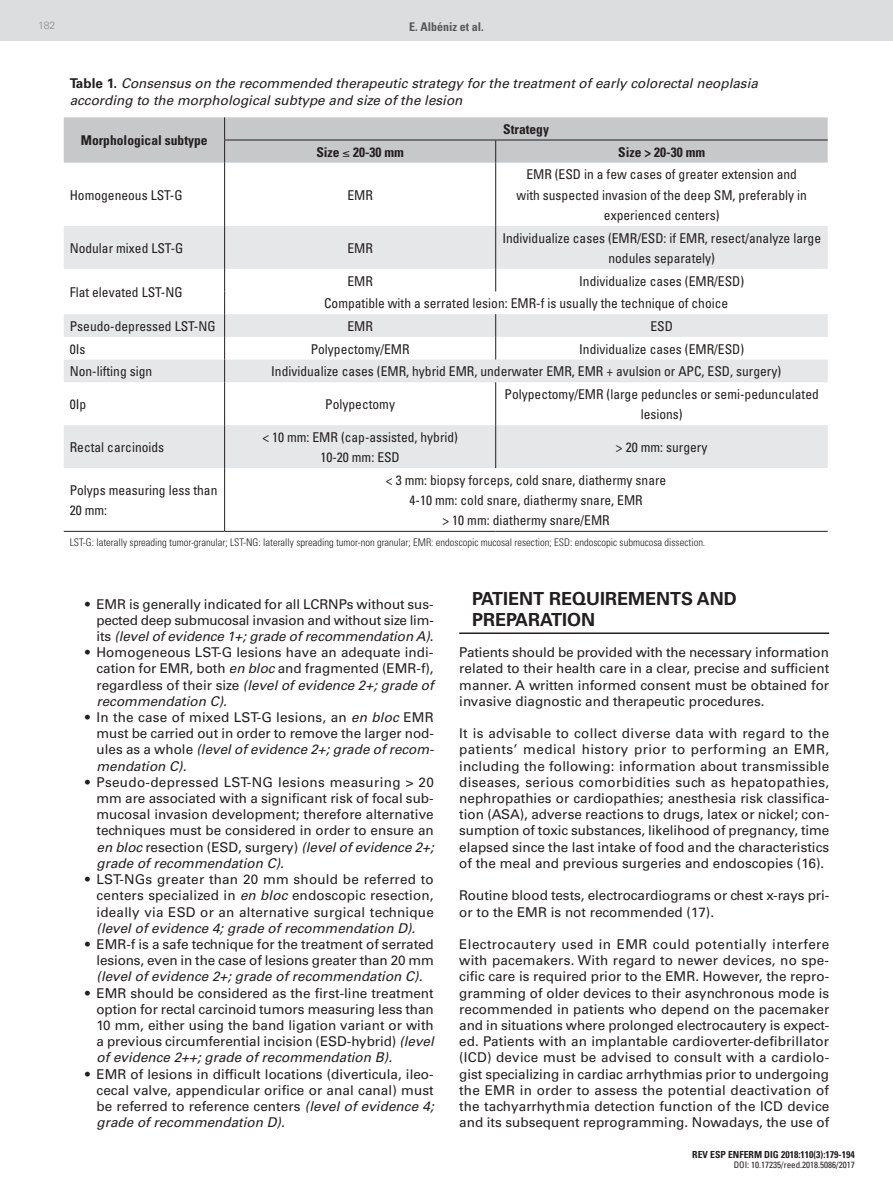
<style>
.page{position:relative;width:893px;height:1191px;background:#fff}
.page>*{position:absolute;margin:0;border:0;box-sizing:border-box;transform-origin:0 0}
.t1{font:700 18px/21px "Univers";color:#231f20}
.t2{font:13.5px/16.2px "Univers";color:#231f20;text-align:justify}
.t3{font:condensed 13.5px/20.2px "Univers";color:#231f20;text-align:center}
.t4{font:italic 13.5px/16.2px "Univers";color:#231f20}
.t5{font:700 condensed 13.5px "Univers";color:#231f20}
.t6{font:700 condensed 12px "Univers";color:#57585a}
.t7{font:300 condensed 10.5px "Univers";color:#231f20}
.t8{font:300 10.5px "Univers";color:#8a8c8f}
.t9{font:700 condensed 9.75px "Univers";color:#231f20}
.t10{font:condensed 9px "Univers";color:#231f20}
.s1{font-weight:700;font-style:normal}
.s2{font-style:italic}
</style>
<div class="page">
<div style="left:0;top:0;width:893px;height:40px;background:#dcdddf"></div>
<hr style="left:459px;top:632px;width:370px;height:2px;background:#231f20">
<svg style="left:64px;top:226px;width:764px;height:242px;fill:#e6e7e9"></svg>
<hr style="left:224px;top:163px;width:1px;height:63px;background:#231f20">
<hr style="left:224px;top:226px;width:1px;height:43px;background:#231f20">
<svg style="left:224px;top:269px;width:1px;height:113px"></svg>
<hr style="left:224px;top:382px;width:1px;height:43px;background:#231f20">
<hr style="left:224px;top:425px;width:1px;height:43px;background:#231f20">
<hr style="left:495px;top:163px;width:1px;height:63px;background:#231f20">
<hr style="left:495px;top:226px;width:1px;height:43px;background:#231f20">
<svg style="left:495px;top:269px;width:1px;height:22px"></svg>
<svg style="left:495px;top:314px;width:1px;height:45px"></svg>
<hr style="left:495px;top:382px;width:1px;height:43px;background:#231f20">
<hr style="left:495px;top:425px;width:1px;height:43px;background:#231f20">
<div style="left:64px;top:117px;width:764px;height:46px;background:#c7c8ca"></div>
<hr style="left:64px;top:531px;width:161px;height:1px;background:#231f20">
<hr style="left:225px;top:531px;width:271px;height:1px;background:#231f20">
<hr style="left:496px;top:531px;width:332px;height:1px;background:#231f20">
<hr style="left:224px;top:468px;width:1px;height:63px;background:#231f20">
<hr style="left:224px;top:140px;width:272px;height:1px;background:#231f20">
<hr style="left:496px;top:140px;width:332px;height:1px;background:#231f20">
<p class="t8" style="left:38px;top:19px;width:19px">182</p>
<p class="t6" style="left:409px;top:19px;width:76px">E. Albéniz et al.</p>
<p class="t4" style="left:70px;top:76px;width:690px"><span class="s1">Table 1.</span> Consensus on the recommended therapeutic strategy for the treatment of early colorectal neoplasia according to the morphological subtype and size of the lesion</p>
<p class="t5" style="left:81px;top:132px;width:128px">Morphological subtype</p>
<p class="t5" style="left:503px;top:121px;width:47px">Strategy</p>
<p class="t5" style="left:316px;top:144px;width:89px">Size ≤ 20-30 mm</p>
<p class="t5" style="left:618px;top:144px;width:88px">Size &gt; 20-30 mm</p>
<p class="t3" style="left:70px;top:184px;width:114px">Homogeneous LST-G</p>
<p class="t3" style="left:347px;top:184px;width:27px">EMR</p>
<p class="t3" style="left:517px;top:164px;width:292px">EMR (ESD in a few cases of greater extension and with suspected invasion of the deep SM, preferably in experienced centers)</p>
<p class="t3" style="left:70px;top:238px;width:115px">Nodular mixed LST-G</p>
<p class="t3" style="left:347px;top:238px;width:27px">EMR</p>
<p class="t3" style="left:502px;top:227px;width:320px">Individualize cases (EMR/ESD: if EMR, resect/analyze large nodules separately)</p>
<p class="t3" style="left:70px;top:282px;width:114px">Flat elevated LST-NG</p>
<p class="t3" style="left:324px;top:269px;width:422px;line-height:22.6px;text-align:left;text-indent:255px">Individualize cases (EMR/ESD)<br>Compatible with a serrated lesion: EMR-f is usually the technique of choice</p>
<p class="t3" style="left:347px;top:270px;width:27px">EMR</p>
<p class="t3" style="left:70px;top:316px;width:147px">Pseudo-depressed LST-NG</p>
<p class="t3" style="left:347px;top:316px;width:27px">EMR</p>
<p class="t3" style="left:650px;top:316px;width:24px">ESD</p>
<p class="t3" style="left:70px;top:338px;width:17px">0Is</p>
<p class="t3" style="left:311px;top:338px;width:100px">Polypectomy/EMR</p>
<p class="t3" style="left:579px;top:338px;width:166px">Individualize cases (EMR/ESD)</p>
<p class="t3" style="left:70px;top:361px;width:84px">Non-lifting sign</p>
<p class="t3" style="left:271px;top:361px;width:511px">Individualize cases (EMR, hybrid EMR, underwater EMR, EMR + avulsion or APC, ESD, surgery)</p>
<p class="t3" style="left:70px;top:394px;width:18px">0Ip</p>
<p class="t3" style="left:325px;top:394px;width:71px">Polypectomy</p>
<p class="t3" style="left:505px;top:384px;width:316px">Polypectomy/EMR (large peduncles or semi-pedunculated lesions)</p>
<p class="t3" style="left:70px;top:437px;width:96px">Rectal carcinoids</p>
<p class="t3" style="left:262px;top:427px;width:197px">&lt; 10 mm: EMR (cap-assisted, hybrid)<br>10-20 mm: ESD</p>
<p class="t3" style="left:616px;top:437px;width:93px">&gt; 20 mm: surgery</p>
<p class="t3" style="left:70px;top:480px;width:149px;text-align:left">Polyps measuring less than<br>20 mm:</p>
<p class="t3" style="left:386px;top:470px;width:282px">&lt; 3 mm: biopsy forceps, cold snare, diathermy snare<br>4-10 mm: cold snare, diathermy snare, EMR<br>&gt; 10 mm: diathermy snare/EMR</p>
<p class="t7" style="left:70px;top:535px;width:637px">LST-G: laterally spreading tumor-granular; LST-NG: laterally spreading tumor-non granular; EMR: endoscopic mucosal resection; ESD: endoscopic submucosa dissection.</p>
<p class="t2" style="left:96px;top:596px;width:339px;text-indent:-11px">• EMR is generally indicated for all LCRNPs without sus&shy;pected deep submucosal invasion and without size lim&shy;its <span class="s2">(level of evidence 1+; grade of recommendation A)</span>.</p>
<p class="t2" style="left:97px;top:644px;width:339px;text-indent:-11px">• Homogeneous LST-G lesions have an adequate indi&shy;cation for EMR, both <span class="s2">en bloc</span> and fragmented (EMR-f), regardless of their size <span class="s2">(level of evidence 2+; grade of recommendation C).</span></p>
<p class="t2" style="left:97px;top:709px;width:339px;text-indent:-11px">• In the case of mixed LST-G lesions, an <span class="s2">en bloc</span> EMR must be carried out in order to remove the larger nod&shy;ules as a whole <span class="s2">(level of evidence 2+; grade of recom&shy;mendation C).</span></p>
<p class="t2" style="left:97px;top:774px;width:339px;text-indent:-11px">• Pseudo-depressed LST-NG lesions measuring &gt; 20 mm are associated with a significant risk of focal sub&shy;mucosal invasion development; therefore alternative techniques must be considered in order to ensure an <span class="s2">en bloc</span> resection (ESD, surgery) <span class="s2">(level of evidence 2+; grade of recommendation C).</span></p>
<p class="t2" style="left:97px;top:871px;width:339px;text-indent:-11px">• LST-NGs greater than 20 mm should be referred to centers specialized in <span class="s2">en bloc</span> endoscopic resection, ideally via ESD or an alternative surgical technique</p>
<p class="t4" style="left:97px;top:920px;width:320px">(level of evidence 4; grade of recommendation D).</p>
<p class="t2" style="left:85px;top:936px;width:350px;text-align:right">• EMR-f is a safe technique for the treatment of serrated lesions, even in the case of lesions greater than 20 mm</p>
<p class="t4" style="left:97px;top:968px;width:327px">(level of evidence 2+; grade of recommendation C).</p>
<p class="t2" style="left:97px;top:984px;width:339px;text-indent:-11px">• EMR should be considered as the first-line treatment option for rectal carcinoid tumors measuring less than 10 mm, either using the band ligation variant or with a previous circumferential incision (ESD-hybrid) <span class="s2">(level of evidence 2++; grade of recommendation B).</span></p>
<p class="t2" style="left:97px;top:1065px;width:339px;text-indent:-11px">• EMR of lesions in difficult locations (diverticula, ileo&shy;cecal valve, appendicular orifice or anal canal) must be referred to reference centers <span class="s2">(level of evidence 4; grade of recommendation D).</span></p>
<h1 class="t1" style="left:472px;top:588px;width:266px">PATIENT REQUIREMENTS AND<br>PREPARATION</h1>
<p class="t2" style="left:459px;top:644px;width:371px">Patients should be provided with the necessary information related to their health care in a clear, precise and sufficient manner. A written informed consent must be obtained for invasive diagnostic and therapeutic procedures.</p>
<p class="t2" style="left:459px;top:725px;width:372px">It is advisable to collect diverse data with regard to the patients’ medical history prior to performing an EMR, including the following: information about transmissible diseases, serious comorbidities such as hepatopathies, nephropathies or cardiopathies; anesthesia risk classifica&shy;tion (ASA), adverse reactions to drugs, latex or nickel; con&shy;sumption of toxic substances, likelihood of pregnancy, time elapsed since the last intake of food and the characteristics of the meal and previous surgeries and endoscopies (16).</p>
<p class="t2" style="left:459px;top:887px;width:372px">Routine blood tests, electrocardiograms or chest x-rays pri&shy;or to the EMR is not recommended (17).</p>
<p class="t2" style="left:459px;top:936px;width:372px">Electrocautery used in EMR could potentially interfere with pacemakers. With regard to newer devices, no spe&shy;cific care is required prior to the EMR. However, the repro&shy;gramming of older devices to their asynchronous mode is recommended in patients who depend on the pacemaker and in situations where prolonged electrocautery is expect&shy;ed. Patients with an implantable cardioverter-defibrillator (ICD) device must be advised to consult with a cardiolo&shy;gist specializing in cardiac arrhythmias prior to undergoing the EMR in order to assess the potential deactivation of the tachyarrhythmia detection function of the ICD device and its subsequent reprogramming. Nowadays, the use of</p>
<p class="t9" style="left:692px;top:1148px;width:164px">REV ESP ENFERM DIG 2018:110(3):179-194</p>
<p class="t10" style="left:734px;top:1159px;width:122px">DOI: 10.17235/reed.2018.5086/2017</p>
</div>
